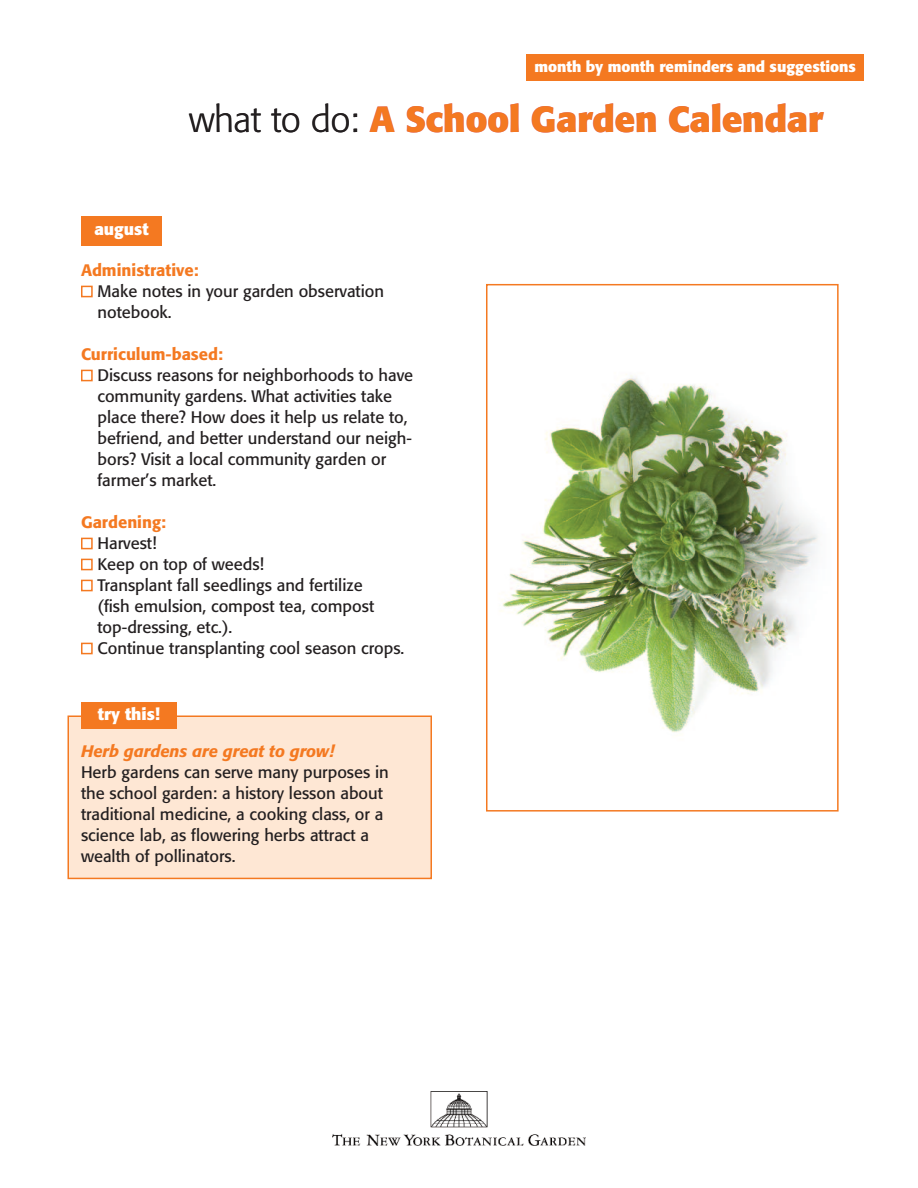
<style>
.page{position:relative;width:918px;height:1188px;background:#fff}
.page>*{position:absolute;margin:0;border:0;box-sizing:border-box;transform-origin:0 0}
.t1{font:700 36px "Formata";color:#f47921}
.t2{font:16.5px/21px "Formata";color:#231f20}
.t3{font:500 16.5px "Formata";color:#f47921}
.t4{font:italic 500 16.5px "Formata";color:#f47921}
.t5{font:700 16.5px "Formata";color:#fff}
.t6{font:700 15px "Formata";color:#fff}
.s1{font-weight:300;color:#231f20}
</style>
<div class="page">
<img style="left:333px;top:1091px;width:252px;height:54px">
<div style="left:526px;top:54px;width:338px;height:27px;background:#f47921"></div>
<div style="left:81px;top:216px;width:81px;height:30px;background:#f47921"></div>
<div style="left:81px;top:286px;width:12px;height:11px;border:2px solid #f47921"></div>
<div style="left:81px;top:370px;width:12px;height:11px;border:2px solid #f47921"></div>
<div style="left:81px;top:538px;width:12px;height:11px;border:2px solid #f47921"></div>
<div style="left:81px;top:559px;width:12px;height:11px;border:2px solid #f47921"></div>
<div style="left:81px;top:580px;width:12px;height:11px;border:2px solid #f47921"></div>
<div style="left:81px;top:643px;width:12px;height:11px;border:2px solid #f47921"></div>
<img style="left:501px;top:374px;width:317px;height:358px">
<div style="left:486px;top:284px;width:353px;height:528px;border:2px solid #f47921"></div>
<div style="left:69px;top:717px;width:361px;height:161px;background:#fee7d4"></div>
<div style="left:68px;top:716px;width:364px;height:163px;border:2px solid #f47921"></div>
<div style="left:81px;top:702px;width:96px;height:27px;background:#f47921"></div>
<p class="t6" style="left:534px;top:57px;width:323px">month by month reminders and suggestions</p>
<h1 class="t1" style="left:189px;top:96px;width:636px"><span class="s1">what to do:</span> A School Garden Calendar</h1>
<p class="t5" style="left:94px;top:219px;width:56px">august</p>
<p class="t3" style="left:81px;top:260px;width:119px">Administrative:</p>
<p class="t2" style="left:98px;top:281px;width:288px">Make notes in your garden observation notebook.</p>
<p class="t3" style="left:81px;top:344px;width:143px">Curriculum-based:</p>
<p class="t2" style="left:98px;top:365px;width:317px">Discuss reasons for neighborhoods to have community gardens. What activities take place there? How does it help us relate to, befriend, and better understand our neigh&shy;bors? Visit a local community garden or farmer’s market.</p>
<p class="t3" style="left:81px;top:512px;width:86px">Gardening:</p>
<p class="t2" style="left:98px;top:533px;width:308px">Harvest!<br>Keep on top of weeds!<br>Transplant fall seedlings and fertilize<br>(fish emulsion, compost tea, compost top-dressing, etc.).<br>Continue transplanting cool season crops.</p>
<p class="t5" style="left:98px;top:704px;width:64px">try this!</p>
<p class="t4" style="left:81px;top:741px;width:255px">Herb gardens are great to grow!</p>
<p class="t2" style="left:81px;top:761px;width:309px">Herb gardens can serve many purposes in the school garden: a history lesson about traditional medicine, a cooking class, or a science lab, as flowering herbs attract a wealth of pollinators.</p>
</div>
